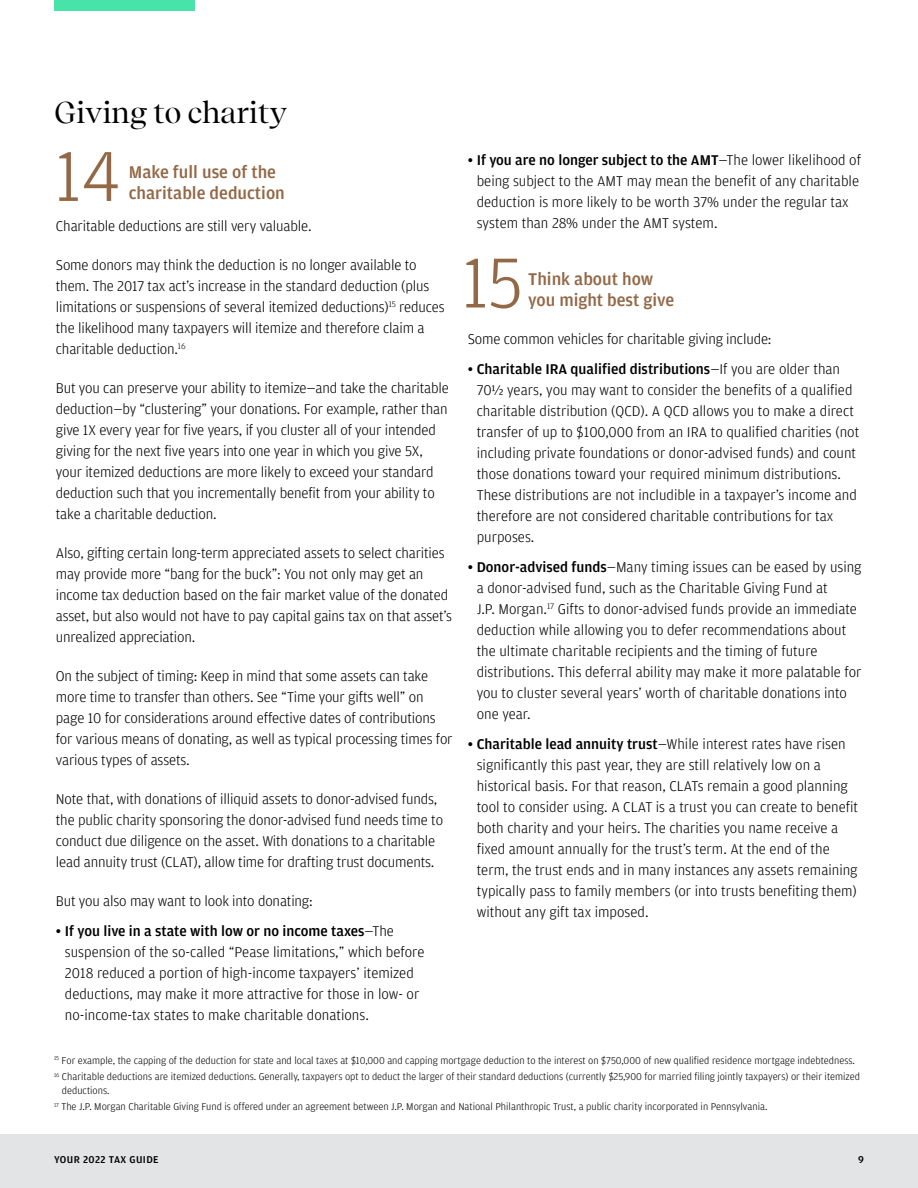
<style>
.page{position:relative;width:918px;height:1188px;background:#fff}
.page>*{position:absolute;margin:0;border:0;box-sizing:border-box;transform-origin:0 0}
.t1{font:300 75px "Amplitude";color:#936846}
.t2{font:30px "Recife Display";color:#000}
.t3{font:500 18px/21px "Amplitude";color:#936846}
.t4{font:300 15px/21px "Amplitude";letter-spacing:-.01em;color:#000}
.t5{font:300 10.5px/16.5px "Amplitude";color:#000}
.t6{font:500 10.5px "Amplitude";letter-spacing:.04em;color:#000}
.s1{font-weight:500}
</style>
<div class="page">
<div style="left:54px;top:0;width:140px;height:11px;background:#48e3a8"></div>
<div style="left:0;top:1134px;width:918px;height:54px;background:#e2e4e5"></div>
<h2 class="t2" style="left:55px;top:91px;width:234px">Giving to charity</h2>
<p class="t3" style="left:129px;top:161px;width:158px">Make full use of the charitable deduction</p>
<p class="t4" style="left:56px;top:215px;width:257px">Charitable deductions are still very valuable.</p>
<p class="t4" style="left:56px;top:254px;width:390px">Some donors may think the deduction is no longer available to them. The 2017 tax act’s increase in the standard deduction (plus limitations or suspensions of several itemized deductions)<sup>15</sup> reduces the likelihood many taxpayers will itemize and therefore claim a charitable deduction.<sup>16</sup></p>
<p class="t4" style="left:56px;top:377px;width:395px">But you can preserve your ability to itemize—and take the charitable deduction—by “clustering” your donations. For example, rather than give 1X every year for five years, if you cluster all of your intended giving for the next five years into one year in which you give 5X, your itemized deductions are more likely to exceed your standard deduction such that you incrementally benefit from your ability to take a charitable deduction.</p>
<p class="t4" style="left:56px;top:542px;width:398px">Also, gifting certain long-term appreciated assets to select charities may provide more “bang for the buck”: You not only may get an income tax deduction based on the fair market value of the donated asset, but also would not have to pay capital gains tax on that asset’s unrealized appreciation.</p>
<p class="t4" style="left:56px;top:665px;width:398px">On the subject of timing: Keep in mind that some assets can take more time to transfer than others. See “Time your gifts well” on page 10 for considerations around effective dates of contributions for various means of donating, as well as typical processing times for various types of assets.</p>
<p class="t4" style="left:56px;top:788px;width:389px">Note that, with donations of illiquid assets to donor-advised funds, the public charity sponsoring the donor-advised fund needs time to conduct due diligence on the asset. With donations to a charitable lead annuity trust (CLAT), allow time for drafting trust documents.</p>
<p class="t4" style="left:56px;top:890px;width:258px">But you also may want to look into donating:</p>
<p class="t4" style="left:65px;top:920px;width:361px;text-indent:-9px"><span class="s1">• If you live in a state with low or no income taxes</span>—The suspension of the so-called “Pease limitations,” which before 2018 reduced a portion of high-income taxpayers’ itemized deductions, may make it more attractive for those in low- or no-income-tax states to make charitable donations.</p>
<h1 class="t1" style="left:54px;top:129px;width:69px">14</h1>
<p class="t4" style="left:477px;top:149px;width:386px;text-indent:-9px"><span class="s1">• If you are no longer subject to the AMT</span>—The lower likelihood of being subject to the AMT may mean the benefit of any charitable deduction is more likely to be worth 37% under the regular tax system than 28% under the AMT system.</p>
<h1 class="t1" style="left:462px;top:235px;width:63px">15</h1>
<p class="t3" style="left:528px;top:268px;width:148px">Think about how you might best give</p>
<p class="t4" style="left:468px;top:328px;width:305px">Some common vehicles for charitable giving include:</p>
<p class="t4" style="left:477px;top:358px;width:384px;text-indent:-9px"><span class="s1">• Charitable IRA qualified distributions</span>—If you are older than 70½ years, you may want to consider the benefits of a qualified charitable distribution (QCD). A QCD allows you to make a direct transfer of up to $100,000 from an IRA to qualified charities (not including private foundations or donor-advised funds) and count those donations toward your required minimum distributions.<br>These distributions are not includible in a taxpayer’s income and therefore are not considered charitable contributions for tax purposes.</p>
<p class="t4" style="left:477px;top:556px;width:386px;text-indent:-9px"><span class="s1">• Donor-advised funds</span>—Many timing issues can be eased by using a donor-advised fund, such as the Charitable Giving Fund at<br>J.P. Morgan.<sup>17</sup> Gifts to donor-advised funds provide an immediate deduction while allowing you to defer recommendations about the ultimate charitable recipients and the timing of future distributions. This deferral ability may make it more palatable for you to cluster several years’ worth of charitable donations into one year.</p>
<p class="t4" style="left:477px;top:733px;width:383px;text-indent:-9px"><span class="s1">• Charitable lead annuity trust</span>—While interest rates have risen significantly this past year, they are still relatively low on a historical basis. For that reason, CLATs remain a good planning tool to consider using. A CLAT is a trust you can create to benefit both charity and your heirs. The charities you name receive a fixed amount annually for the trust’s term. At the end of the term, the trust ends and in many instances any assets remaining typically pass to family members (or into trusts benefiting them) without any gift tax imposed.</p>
<p class="t5" style="left:54px;top:1052px;width:807px"><sup>15</sup> For example, the capping of the deduction for state and local taxes at $10,000 and capping mortgage deduction to the interest on $750,000 of new qualified residence mortgage indebtedness.<br><sup>16</sup> Charitable deductions are itemized deductions. Generally, taxpayers opt to deduct the larger of their standard deductions (currently $25,900 for married filing jointly taxpayers) or their itemized</p>
<p class="t5" style="left:54px;top:1082px;width:715px;text-indent:8px">deductions.<br><sup>17</sup> The J.P. Morgan Charitable Giving Fund is offered under an agreement between J.P. Morgan and National Philanthropic Trust, a public charity incorporated in Pennsylvania.</p>
<p class="t6" style="left:54px;top:1153px;width:106px">YOUR 2022 TAX GUIDE</p>
<p class="t6" style="left:858px;top:1153px;width:7px">9</p>
</div>
